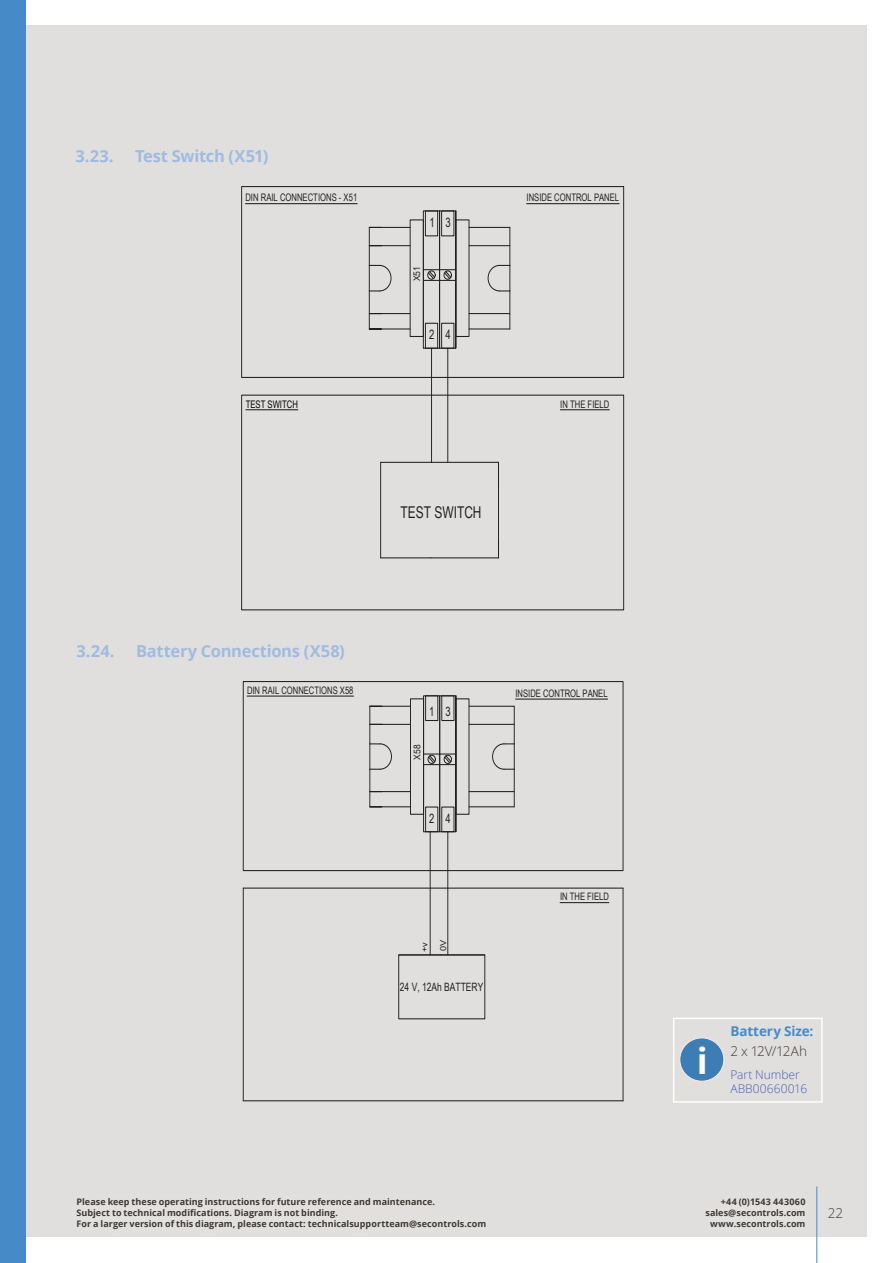
<style>
.page{position:relative;width:893px;height:1263px;background:#fff}
.page>*{position:absolute;margin:0;border:0;box-sizing:border-box;transform-origin:0 0}
.t1{font:57.3px "Arial Narrow";color:#231f20;scale:.9 1}
.Main{font:700 36px "Open Sans";color:#fffefa}
.Main-2{font:700 16.5px "Open Sans";letter-spacing:-.015em;color:#a0bbe1}
.t2{font:16.2px "Arial Narrow";color:#231f20;scale:.9 1}
.Main-3{font:300 13.5px "Open Sans";letter-spacing:-.01em;color:#3d3934}
.Main-4{font:700 13.5px "Open Sans";letter-spacing:-.005em;color:#468ac9}
.t3{font:12.9px "Arial Narrow";color:#231f20;scale:.9 1}
.t4{font:12.75px "Arial Narrow";color:#231f20;scale:.9 1}
.Main-5{font:300 12px "Open Sans";color:#475fab}
.t5{font:11.4px "Arial Narrow";color:#231f20;scale:.9 1}
.t6{font:10.8px "Arial Narrow";color:#231f20;scale:.9 1}
.t7{font:10.35px "Arial Narrow";color:#231f20;scale:.9 1}
.t8{font:10.35px "Arial Narrow";color:#000;scale:.9 1}
.t9{font:9.3px "Arial Narrow";color:#231f20;scale:1.11 1}
.t10{font:700 9px/10.8px "Open Sans";letter-spacing:.005em;color:#3d3934;text-align:right}
.t11{font:8.25px "Arial";color:#231f20;scale:1.11 1}
.t12{font:3.6px "Arial Narrow";color:#231f20;scale:.9 1}
</style>
<div class="page">
<div style="left:26px;top:26px;width:841px;height:1211px;background:#e1dfde"></div>
<div style="left:692px;top:1184px;width:128px;height:58px;background:#fff;opacity:.35"></div>
<hr style="left:816px;top:1186px;width:1px;height:77px;background:#478ac8">
<div style="left:0;top:0;width:26px;height:1263px;background:#478ac8"></div>
<div style="left:62px;top:1184px;width:438px;height:60px;background:#fff;opacity:.35"></div>
<div style="left:673px;top:1017px;width:150px;height:86px;border:2px solid #fffefa"></div>
<div style="left:680px;top:1038px;width:44px;height:43px;background:#3c7db5;border-radius:50%"></div>
<div style="left:679px;top:1037px;width:45px;height:45px;border:1px solid #fde9e3;border-radius:50%"></div>
<svg style="left:241px;top:186px;width:384px;height:425px"></svg>
<div style="left:241px;top:186px;width:383px;height:192px;border:1px solid #231f20"></div>
<div style="left:241px;top:395px;width:383px;height:215px;border:1px solid #231f20"></div>
<hr style="left:245px;top:203px;width:112px;height:1px;background:#231f20">
<hr style="left:526px;top:203px;width:93px;height:1px;background:#231f20">
<hr style="left:560px;top:409px;width:49px;height:1px;background:#231f20">
<div style="left:455px;top:220px;width:14px;height:117px;border:1px solid #231f20"></div>
<hr style="left:369px;top:329px;width:41px;height:1px;background:#231f20">
<hr style="left:369px;top:227px;width:41px;height:1px;background:#231f20">
<hr style="left:369px;top:313px;width:41px;height:1px;background:#231f20">
<hr style="left:369px;top:291px;width:1px;height:38px;background:#231f20">
<hr style="left:509px;top:227px;width:1px;height:38px;background:#231f20">
<hr style="left:369px;top:245px;width:41px;height:1px;background:#231f20">
<hr style="left:469px;top:227px;width:41px;height:1px;background:#231f20">
<hr style="left:469px;top:245px;width:41px;height:1px;background:#231f20">
<hr style="left:469px;top:313px;width:41px;height:1px;background:#231f20">
<hr style="left:469px;top:329px;width:41px;height:1px;background:#231f20">
<hr style="left:369px;top:227px;width:1px;height:38px;background:#231f20">
<hr style="left:509px;top:291px;width:1px;height:38px;background:#231f20">
<svg style="left:369px;top:265px;width:23px;height:27px"></svg>
<svg style="left:487px;top:265px;width:23px;height:27px"></svg>
<svg style="left:423px;top:210px;width:33px;height:139px"></svg>
<div style="left:425px;top:323px;width:13px;height:25px;border:1px solid #231f20"></div>
<div style="left:423px;top:211px;width:17px;height:137px;border:1px solid #231f20"></div>
<hr style="left:381px;top:462px;width:117px;height:1px;background:#231f20">
<hr style="left:381px;top:557px;width:50px;height:1px;background:#231f20">
<hr style="left:498px;top:462px;width:1px;height:96px;background:#231f20">
<hr style="left:380px;top:462px;width:1px;height:96px;background:#231f20">
<hr style="left:431px;top:557px;width:67px;height:1px;background:#231f20">
<hr style="left:431px;top:348px;width:1px;height:114px;background:#231f20">
<hr style="left:447px;top:348px;width:1px;height:114px;background:#231f20">
<svg style="left:242px;top:681px;width:382px;height:421px"></svg>
<div style="left:243px;top:681px;width:380px;height:190px;border:1px solid #231f20"></div>
<hr style="left:243px;top:888px;width:1px;height:213px;background:#231f20">
<hr style="left:623px;top:888px;width:1px;height:213px;background:#231f20">
<div style="left:410px;top:698px;width:14px;height:116px;border:1px solid #231f20"></div>
<div style="left:456px;top:698px;width:13px;height:116px;border:1px solid #231f20"></div>
<hr style="left:370px;top:806px;width:40px;height:1px;background:#231f20">
<hr style="left:370px;top:706px;width:40px;height:1px;background:#231f20">
<hr style="left:370px;top:791px;width:40px;height:1px;background:#231f20">
<hr style="left:369px;top:769px;width:1px;height:38px;background:#231f20">
<hr style="left:514px;top:706px;width:1px;height:38px;background:#231f20">
<hr style="left:370px;top:724px;width:40px;height:1px;background:#231f20">
<hr style="left:469px;top:706px;width:45px;height:1px;background:#231f20">
<hr style="left:469px;top:724px;width:45px;height:1px;background:#231f20">
<hr style="left:469px;top:791px;width:45px;height:1px;background:#231f20">
<hr style="left:469px;top:806px;width:45px;height:1px;background:#231f20">
<svg style="left:423px;top:695px;width:31px;height:137px"></svg>
<div style="left:439px;top:695px;width:17px;height:137px;border:1px solid #231f20"></div>
<hr style="left:369px;top:706px;width:1px;height:38px;background:#231f20">
<hr style="left:514px;top:769px;width:1px;height:38px;background:#231f20">
<svg style="left:369px;top:743px;width:23px;height:27px"></svg>
<svg style="left:492px;top:743px;width:23px;height:27px"></svg>
<hr style="left:515px;top:699px;width:93px;height:1px;background:#231f20">
<hr style="left:243px;top:1100px;width:380px;height:1px;background:#231f20">
<hr style="left:243px;top:888px;width:380px;height:1px;background:#231f20">
<div style="left:398px;top:954px;width:87px;height:65px;border:1px solid #231f20"></div>
<hr style="left:399px;top:954px;width:43px;height:1px;background:#231f20">
<hr style="left:430px;top:832px;width:1px;height:123px;background:#231f20">
<hr style="left:447px;top:832px;width:1px;height:123px;background:#231f20">
<hr style="left:560px;top:902px;width:49px;height:1px;background:#231f20">
<p class="Main-2" style="left:75px;top:144px;width:39px">3.23.</p>
<p class="Main-2" style="left:135px;top:144px;width:135px">Test Switch (X51)</p>
<p class="t7" style="left:245px;top:190px;width:126px">DIN RAIL CONNECTIONS - X51</p>
<p class="t7" style="left:526px;top:190px;width:104px">INSIDE CONTROL PANEL</p>
<p class="t8" style="left:246px;top:396px;width:59px">TEST SWITCH</p>
<p class="t3" style="left:429px;top:213px;width:25px">1 3</p>
<p class="t9" style="left:410px;top:281px;width:15px;rotate:-90deg">X51</p>
<p class="t3" style="left:429px;top:325px;width:25px">2 4</p>
<p class="t1" style="left:383px;top:471px;width:85px">X58</p>
<p class="t2" style="left:401px;top:500px;width:92px">TEST SWITCH</p>
<p class="t7" style="left:560px;top:396px;width:56px">IN THE FIELD</p>
<p class="Main-2" style="left:77px;top:639px;width:40px">3.24.</p>
<p class="Main-2" style="left:136px;top:639px;width:210px">Battery Connections (X58)</p>
<p class="t7" style="left:247px;top:683px;width:120px">DIN RAIL CONNECTIONS X58</p>
<p class="t4" style="left:429px;top:702px;width:25px">1 3</p>
<p class="t9" style="left:410px;top:760px;width:15px;rotate:-90deg">X58</p>
<p class="t4" style="left:429px;top:809px;width:25px">2 4</p>
<p class="t11" style="left:419px;top:952px;width:10px;rotate:-90deg">+v</p>
<p class="t11" style="left:437px;top:951px;width:12px;rotate:-90deg">0V</p>
<p class="t5" style="left:400px;top:979px;width:94px">24 V, 12Ah BATTERY</p>
<p class="t7" style="left:515px;top:686px;width:104px">INSIDE CONTROL PANEL</p>
<p class="t12" style="left:515px;top:691px;width:22px">DIN RAIL REF:</p>
<p class="t6" style="left:544px;top:690px;width:17px">X51</p>
<p class="t7" style="left:560px;top:889px;width:56px">IN THE FIELD</p>
<p class="Main" style="left:697px;top:1035px;width:12px">i</p>
<p class="Main-4" style="left:730px;top:1021px;width:85px">Battery Size:</p>
<p class="Main-3" style="left:730px;top:1042px;width:78px">2 x 12V/12Ah</p>
<p class="Main-5" style="left:730px;top:1066px;width:71px">Part Number</p>
<p class="Main-5" style="left:730px;top:1081px;width:78px">ABB00660016</p>
<p class="t10" style="left:77px;top:1196px;width:411px;text-align:left">Please keep these operating instructions for future reference and maintenance.<br>Subject to technical modifications. Diagram is not binding.<br>For a larger version of this diagram, please contact: technicalsupportteam@secontrols.com</p>
<p class="Main-3" style="left:828px;top:1203px;width:17px">22</p>
<p class="t10" style="left:705px;top:1196px;width:102px">+44 (0)1543 443060 sales@secontrols.com www.secontrols.com</p>
</div>
